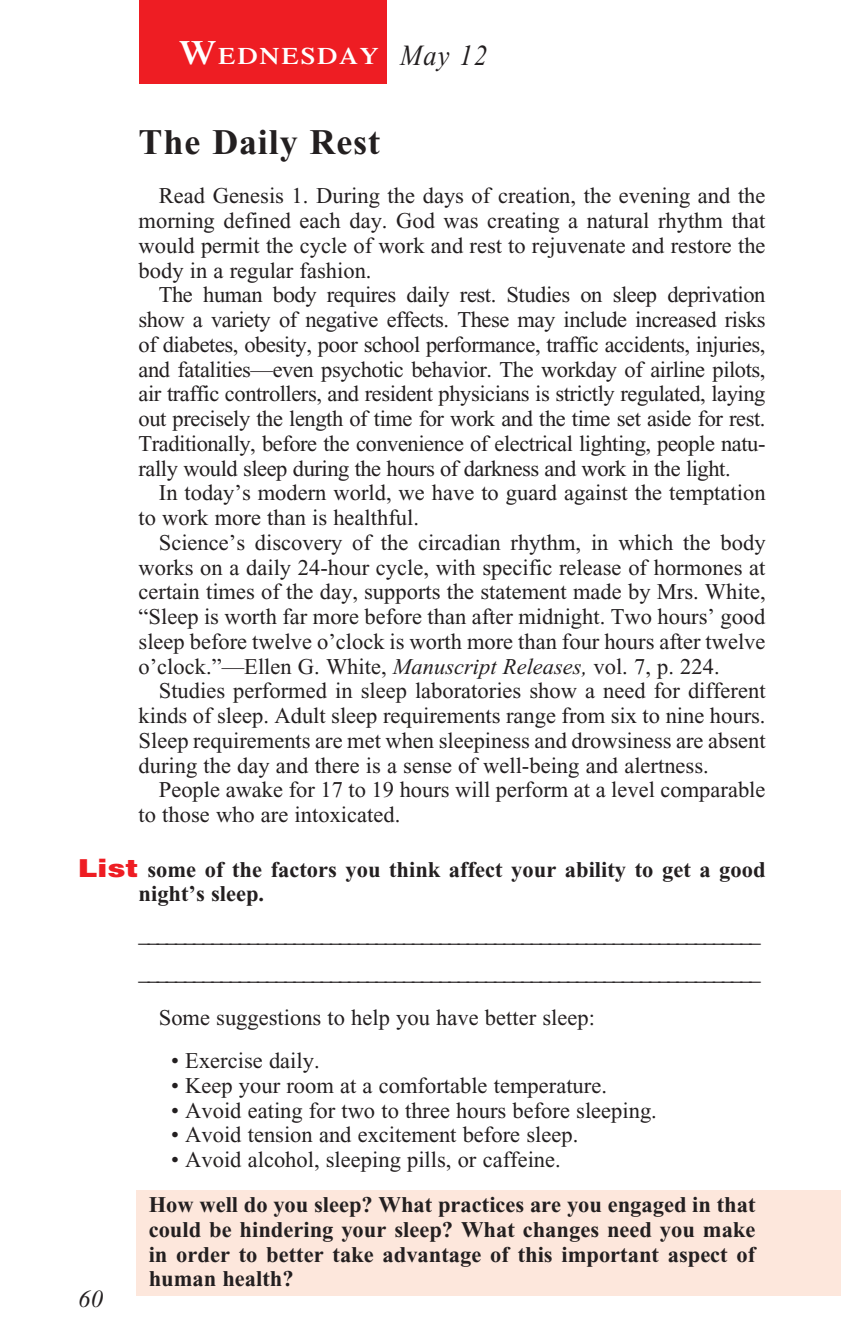
<style>
.page{position:relative;width:841px;height:1337px;background:#fff}
.page>*{position:absolute;margin:0;border:0;box-sizing:border-box;transform-origin:0 0}
._01-Daily_head{font:700 36px "Times New Roman";letter-spacing:.025em;color:#231f20}
._00-Month-Day{font:italic 29.25px "Times New Roman";color:#231f20;scale:.9 1}
.t1{font:italic 24.75px "Times New Roman";color:#231f20}
.t2{font:600 23.62px "Times";letter-spacing:.07em;color:#fff;scale:1.1 1}
._4-Body_Copy{font:22.5px/24.8px "Times New Roman";color:#231f20;text-align:justify}
.x-screened_box-text{font:700 22.5px/24.8px "Times New Roman";color:#231f20;text-align:justify}
.Ruled_lines_w_text{font:italic 22.5px "Times New Roman";color:#231f20}
._6-question{font:700 22.5px/24.8px "Times New Roman";color:#231f20}
.s1{font-size:33.75px}
.s2{font-style:italic}
.s3{font-family:"Helvetica";font-weight:900;font-size:24.75px;color:#ee1d23}
</style>
<div class="page">
<div style="left:136px;top:1189px;width:704px;height:106px;background:#fde7dc"></div>
<div style="left:139px;top:0;width:248px;height:83px;background:#ee1d23"></div>
<p class="t2" style="left:179px;top:42px;width:183px"><span class="s1">W</span>EDNESDAY</p>
<p class="_00-Month-Day" style="left:400px;top:40px;width:98px">May 12</p>
<p class="_01-Daily_head" style="left:138px;top:122px;width:243px">The Daily Rest</p>
<p class="_4-Body_Copy" style="left:138px;top:183px;width:628px;text-indent:20px">Read Genesis 1. During the days of creation, the evening and the morning defined each day. God was creating a natural rhythm that would permit the cycle of work and rest to rejuvenate and restore the body in a regular fashion.</p>
<p class="_4-Body_Copy" style="left:138px;top:282px;width:628px;text-indent:20px">The human body requires daily rest. Studies on sleep deprivation show a variety of negative effects. These may include increased risks of diabetes, obesity, poor school performance, traffic accidents, injuries, and fatalities—even psychotic behavior. The workday of airline pilots, air traffic controllers, and resident physicians is strictly regulated, laying out precisely the length of time for work and the time set aside for rest.<br>Traditionally, before the convenience of electrical lighting, people natu&shy;rally would sleep during the hours of darkness and work in the light.</p>
<p class="_4-Body_Copy" style="left:138px;top:480px;width:628px;text-indent:20px">In today’s modern world, we have to guard against the temptation to work more than is healthful.</p>
<p class="_4-Body_Copy" style="left:138px;top:530px;width:628px;text-indent:20px">Science’s discovery of the circadian rhythm, in which the body works on a daily 24-hour cycle, with specific release of hormones at certain times of the day, supports the statement made by Mrs. White, “Sleep is worth far more before than after midnight. Two hours’ good sleep before twelve o’clock is worth more than four hours after twelve o’clock.”—Ellen G. White, <span class="s2">Manuscript Releases,</span> vol. 7, p. 224.</p>
<p class="_4-Body_Copy" style="left:138px;top:678px;width:628px;text-indent:20px">Studies performed in sleep laboratories show a need for different kinds of sleep. Adult sleep requirements range from six to nine hours.<br>Sleep requirements are met when sleepiness and drowsiness are absent during the day and there is a sense of well-being and alertness.</p>
<p class="_4-Body_Copy" style="left:138px;top:777px;width:628px;text-indent:20px">People awake for 17 to 19 hours will perform at a level comparable to those who are intoxicated.</p>
<p class="_6-question" style="left:138px;top:857px;width:628px;text-indent:-61px"><span class="s3">List</span> some of the factors you think affect your ability to get a good night’s sleep.</p>
<p class="Ruled_lines_w_text" style="left:138px;top:922px;width:623px">____________________________________________________________________</p>
<p class="Ruled_lines_w_text" style="left:138px;top:960px;width:623px">____________________________________________________________________</p>
<p class="_4-Body_Copy" style="left:159px;top:1005px;width:437px">Some suggestions to help you have better sleep:</p>
<p class="_4-Body_Copy" style="left:171px;top:1048px;width:150px">• Exercise daily.</p>
<p class="_4-Body_Copy" style="left:171px;top:1073px;width:437px">• Keep your room at a comfortable temperature.</p>
<p class="_4-Body_Copy" style="left:171px;top:1097px;width:487px">• Avoid eating for two to three hours before sleeping.</p>
<p class="_4-Body_Copy" style="left:171px;top:1122px;width:408px">• Avoid tension and excitement before sleep.</p>
<p class="_4-Body_Copy" style="left:171px;top:1147px;width:391px">• Avoid alcohol, sleeping pills, or caffeine.</p>
<p class="x-screened_box-text" style="left:149px;top:1192px;width:608px">How well do you sleep? What practices are you engaged in that could be hindering your sleep? What changes need you make in order to better take advantage of this important aspect of human health?</p>
<p class="t1" style="left:78px;top:1285px;width:26px">60</p>
</div>
